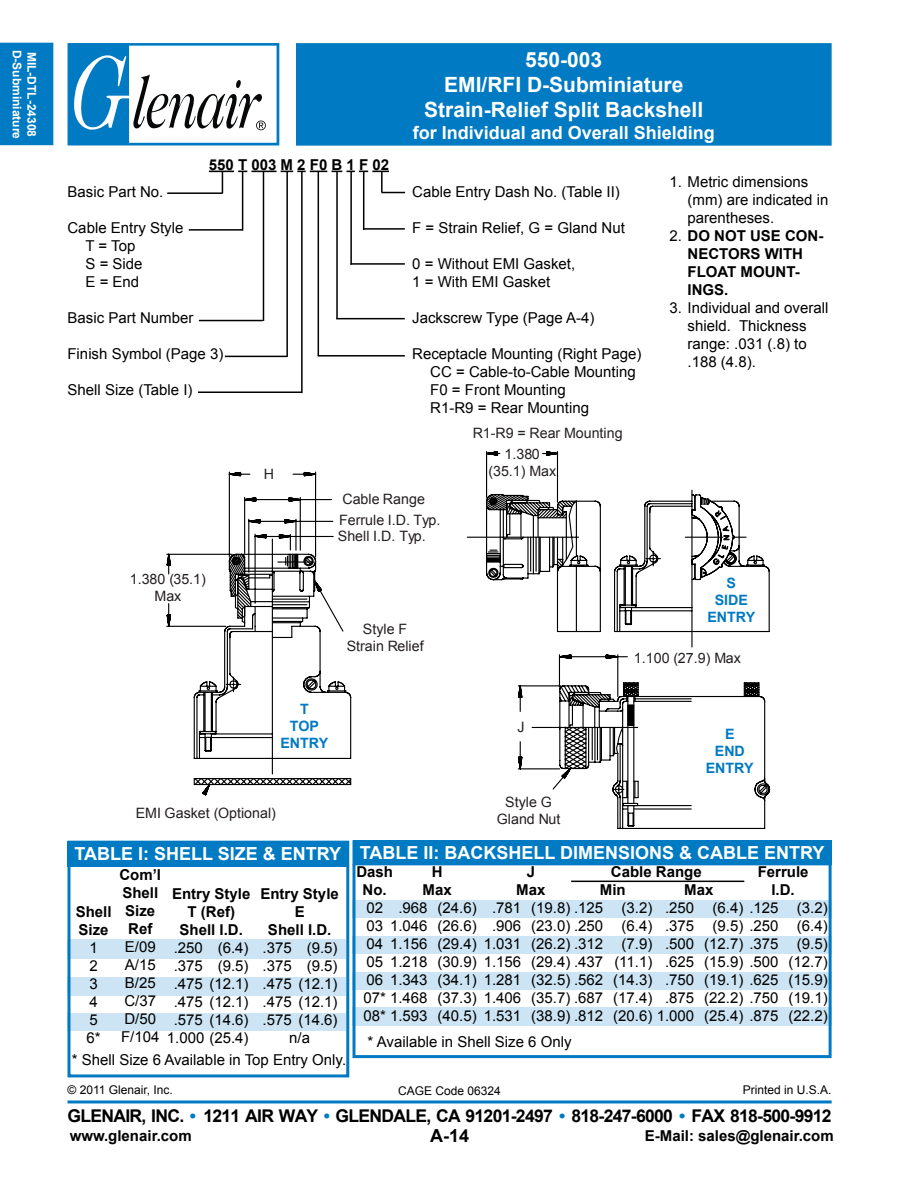
<style>
.page{position:relative;width:918px;height:1188px;background:#fff}
.page>*{position:absolute;margin:0;border:0;box-sizing:border-box;transform-origin:0 0}
.t1{font:700 21px/25.2px "Arial";color:#fff;text-align:center}
.t2{font:700 18px "Arial";color:#fff}
.t3{font:700 18px "Arial";color:#000}
.t4{font:700 17.55px "Arial";letter-spacing:-.04em;color:#000}
.t5{font:15px/18px "Arial";color:#000}
.t6{font:700 15px/18px "Arial";color:#000;text-align:center}
.t7{font:700 15px "Arial";letter-spacing:.28em;color:#000}
.t8{font:14.25px/17.1px "Arial";color:#241f21;text-align:center}
.t9{font:700 14.25px/17.1px "Arial";color:#007ac2;text-align:center}
.t10{font:12px "Arial";color:#000}
.t11{font:700 12px "Arial";color:#fff}
.s1{font-weight:400}
.s2{color:#007ac2}
</style>
<div class="page">
<div style="left:0;top:43px;width:53px;height:102px;background:#007ac2"></div>
<div style="left:296px;top:43px;width:536px;height:103px;background:#007ac2;border:2px solid #007ac2"></div>
<hr style="left:68px;top:1100px;width:764px;height:3px;background:#007ac2">
<svg style="left:68px;top:43px;width:211px;height:102px"></svg>
<div style="left:353px;top:840px;width:479px;height:24px;background:#007ac2"></div>
<div style="left:68px;top:841px;width:279px;height:25px;background:#007ac2"></div>
<div style="left:68px;top:939px;width:278px;height:20px;background:#cce4f3"></div>
<div style="left:68px;top:977px;width:278px;height:18px;background:#cce4f3"></div>
<div style="left:68px;top:1013px;width:278px;height:18px;background:#cce4f3"></div>
<div style="left:352px;top:1008px;width:480px;height:18px;background:#cce4f3"></div>
<div style="left:352px;top:900px;width:480px;height:17px;background:#cce4f3"></div>
<div style="left:352px;top:936px;width:480px;height:18px;background:#cce4f3"></div>
<div style="left:352px;top:972px;width:480px;height:18px;background:#cce4f3"></div>
<hr style="left:167px;top:192px;width:55px;height:2px;background:#000">
<svg style="left:209px;top:171px;width:196px;height:23px"></svg>
<hr style="left:189px;top:229px;width:54px;height:2px;background:#000">
<hr style="left:242px;top:171px;width:1px;height:60px;background:#000">
<hr style="left:363px;top:172px;width:1px;height:58px;background:#000">
<hr style="left:363px;top:228px;width:42px;height:2px;background:#000">
<hr style="left:199px;top:320px;width:64px;height:1px;background:#000">
<hr style="left:263px;top:171px;width:1px;height:150px;background:#000">
<hr style="left:225px;top:356px;width:62px;height:1px;background:#000">
<hr style="left:286px;top:171px;width:2px;height:186px;background:#000">
<hr style="left:350px;top:171px;width:2px;height:94px;background:#000">
<hr style="left:350px;top:263px;width:55px;height:2px;background:#000">
<hr style="left:336px;top:171px;width:2px;height:148px;background:#000">
<hr style="left:336px;top:318px;width:69px;height:1px;background:#000">
<hr style="left:301px;top:171px;width:2px;height:222px;background:#000">
<hr style="left:198px;top:391px;width:104px;height:2px;background:#000">
<hr style="left:352px;top:865px;width:480px;height:1px;background:#007ac2">
<div style="left:352px;top:840px;width:480px;height:218px;border:3px solid #007ac2"></div>
<hr style="left:318px;top:171px;width:1px;height:185px;background:#000">
<hr style="left:318px;top:355px;width:87px;height:2px;background:#000">
<div style="left:68px;top:841px;width:281px;height:236px;border:3px solid #007ac2"></div>
<hr style="left:571px;top:881px;width:173px;height:1px;background:#000">
<svg style="left:166px;top:471px;width:186px;height:325px"></svg>
<svg style="left:466px;top:536px;width:304px;height:97px"></svg>
<svg style="left:479px;top:451px;width:281px;height:197px"></svg>
<svg style="left:517px;top:654px;width:254px;height:175px"></svg>
<p class="t11" style="left:25px;top:50px;width:91px;rotate:90deg">D-Subminiature</p>
<p class="t11" style="left:40px;top:52px;width:87px;rotate:90deg">MIL-DTL-24308</p>
<p class="t7" style="left:209px;top:155px;width:182px">550T003M2F0B1F02</p>
<p class="t5" style="left:68px;top:183px;width:97px">Basic Part No.</p>
<p class="t5" style="left:86px;top:219px;width:99px;text-indent:-18px">Cable Entry Style<br>T = Top<br>S = Side<br>E = End</p>
<p class="t5" style="left:68px;top:309px;width:127px">Basic Part Number</p>
<p class="t5" style="left:68px;top:345px;width:157px">Finish Symbol (Page 3)</p>
<p class="t5" style="left:68px;top:381px;width:127px">Shell Size (Table I)</p>
<p class="t8" style="left:264px;top:465px;width:12px">H</p>
<h1 class="t1" style="left:424px;top:47px;width:280px">550-003<br>EMI/RFI D-Subminiature<br>Strain-Relief Split Backshell</h1>
<p class="t2" style="left:413px;top:120px;width:304px">for Individual and Overall Shielding</p>
<p class="t5" style="left:412px;top:183px;width:209px">Cable Entry Dash No. (Table II)</p>
<p class="t5" style="left:412px;top:219px;width:214px">F = Strain Relief, G = Gland Nut</p>
<p class="t5" style="left:412px;top:255px;width:164px">0 = Without EMI Gasket,<br>1 = With EMI Gasket</p>
<p class="t5" style="left:412px;top:309px;width:184px">Jackscrew Type (Page A-4)</p>
<p class="t5" style="left:430px;top:345px;width:213px;text-indent:-18px">Receptacle Mounting (Right Page)<br>CC = Cable-to-Cable Mounting<br>F0 = Front Mounting<br>R1-R9 = Rear Mounting</p>
<p class="t8" style="left:473px;top:425px;width:151px">R1-R9 = Rear Mounting</p>
<p class="t8" style="left:488px;top:446px;width:69px">1.380 (35.1) Max</p>
<p class="t5" style="left:688px;top:173px;width:142px;text-indent:-18px">1. Metric dimensions (mm) are indicated in parentheses.</p>
<p class="t6" style="left:688px;top:227px;width:137px;text-align:left;text-indent:-18px"><span class="s1">2.</span> DO NOT USE CON-<br>NECTORS WITH<br>FLOAT MOU NT-<br>INGS.</p>
<p class="t5" style="left:688px;top:299px;width:142px;text-indent:-18px">3. Individual and overall shield. Thickness range: .031 (.8) to .188 (4.8).</p>
<p class="t8" style="left:342px;top:491px;width:84px">Cable Range</p>
<p class="t8" style="left:339px;top:511px;width:103px">Ferrule I.D. Typ.</p>
<p class="t8" style="left:130px;top:571px;width:78px">1.380 (35.1)<br>Max</p>
<p class="t8" style="left:338px;top:528px;width:89px">Shell I.D. Typ.</p>
<p class="t8" style="left:347px;top:621px;width:78px">Style F<br>Strain Relief</p>
<p class="t9" style="left:280px;top:701px;width:49px">T<br>ToP<br>ENTRY</p>
<p class="t8" style="left:136px;top:804px;width:142px">EMI Gasket (Optional)</p>
<p class="t8" style="left:517px;top:719px;width:9px">J</p>
<p class="t8" style="left:497px;top:794px;width:65px">Style G<br>Gland Nut</p>
<p class="t9" style="left:707px;top:575px;width:49px">S<br>SIDE<br>ENTRY</p>
<p class="t8" style="left:634px;top:649px;width:108px">1.100 (27.9) Max</p>
<p class="t9" style="left:706px;top:726px;width:49px">E<br>END<br>ENTRY</p>
<p class="t2" style="left:74px;top:841px;width:268px">TABLE I: SHELL SIZE &amp; ENTRY</p>
<p class="t6" style="left:119px;top:866px;width:43px">Com’l<br>Shell<br>Size<br>Ref</p>
<p class="t5" style="left:121px;top:938px;width:40px">E/09<br>A/15<br>B/25<br>C/37<br>D/50<br>F/104</p>
<p class="t6" style="left:260px;top:886px;width:80px">Entry Style<br>E<br>Shell I.D.</p>
<p class="t5" style="left:263px;top:939px;width:76px;text-align:center">.375 (9.5) .375 (9.5) .475 (12.1) .475 (12.1) .575 (14.6) n/a</p>
<p class="t5" style="left:72px;top:1051px;width:276px">* Shell Size 6 Available in Top Entry Only.</p>
<p class="t6" style="left:172px;top:886px;width:80px">Entry Style<br>T (Ref)<br>Shell I.D.</p>
<p class="t5" style="left:167px;top:939px;width:83px;text-align:center">.250 (6.4) .375 (9.5) .475 (12.1) .475 (12.1) .575 (14.6)<br>1.000 (25.4)</p>
<p class="t6" style="left:76px;top:904px;width:37px;text-align:left">Shell<br>Size</p>
<p class="t5" style="left:87px;top:939px;width:16px">1<br>2<br>3<br>4<br>5<br>6*</p>
<p class="t2" style="left:360px;top:841px;width:466px">TABLE II: BACKSHELL DIMENSIONS &amp; CABLE ENTRY</p>
<p class="t6" style="left:423px;top:863px;width:31px">H<br>Max</p>
<p class="t5" style="left:363px;top:899px;width:115px;text-align:right">.968 (24.6)<br>1.046 (26.6)<br>1.156 (29.4)<br>1.218 (30.9)<br>1.343 (34.1)<br>07* 1.468 (37.3)<br>08* 1.593 (40.5)</p>
<p class="t6" style="left:356px;top:863px;width:38px">Dash<br>No.</p>
<p class="t5" style="left:366px;top:899px;width:18px;text-align:justify">02<br>03<br>04<br>05<br>06</p>
<p class="t6" style="left:516px;top:863px;width:31px">J<br>Max</p>
<p class="t5" style="left:492px;top:899px;width:162px">.781 (19.8) .125 (3.2)</p>
<p class="t5" style="left:492px;top:917px;width:162px">.906 (23.0) .250 (6.4)</p>
<p class="t5" style="left:484px;top:935px;width:170px">1.031 (26.2) .312 (7.9)</p>
<p class="t5" style="left:484px;top:953px;width:170px">1.156 (29.4) .437 (11.1)</p>
<p class="t5" style="left:484px;top:971px;width:170px">1.281 (32.5) .562 (14.3)</p>
<p class="t5" style="left:484px;top:989px;width:170px">1.406 (35.7) .687 (17.4)</p>
<p class="t5" style="left:484px;top:1007px;width:345px">1.531 (38.9) .812 (20.6) 1.000 (25.4) .875 (22.2)</p>
<p class="t6" style="left:758px;top:863px;width:52px">Ferrule<br>I.D.</p>
<p class="t5" style="left:665px;top:899px;width:164px;text-align:justify">.250 (6.4) .125 (3.2) .375 (9.5) .250 (6.4) .500 (12.7) .375 (9.5) .625 (15.9) .500 (12.7) .750 (19.1) .625 (15.9) .875 (22.2) .750 (19.1)</p>
<p class="t6" style="left:611px;top:863px;width:92px">Cable Range</p>
<p class="t6" style="left:600px;top:881px;width:27px">Min</p>
<p class="t6" style="left:684px;top:881px;width:31px">Max</p>
<p class="t5" style="left:368px;top:1033px;width:205px">* Available in Shell Size 6 Only</p>
<p class="t10" style="left:68px;top:1082px;width:107px">© 2011 Glenair, Inc.</p>
<p class="t10" style="left:398px;top:1083px;width:104px">CAGE Code 06324</p>
<p class="t10" style="left:743px;top:1082px;width:90px">Printed in U.S.A.</p>
<p class="t4" style="left:68px;top:1104px;width:766px">GLENAIR, INC. <span class="s2">•</span> 1211 AIR WAY <span class="s2">•</span> GLENDALE, CA 91201-2497 <span class="s2">•</span> 818-247-6000 <span class="s2">•</span> FAX 818-500-9912</p>
<p class="t6" style="left:70px;top:1127px;width:123px">www.glenair.com</p>
<p class="t3" style="left:430px;top:1124px;width:41px">A-14</p>
<p class="t6" style="left:645px;top:1127px;width:190px">E-Mail: sales@glenair.com</p>
</div>
